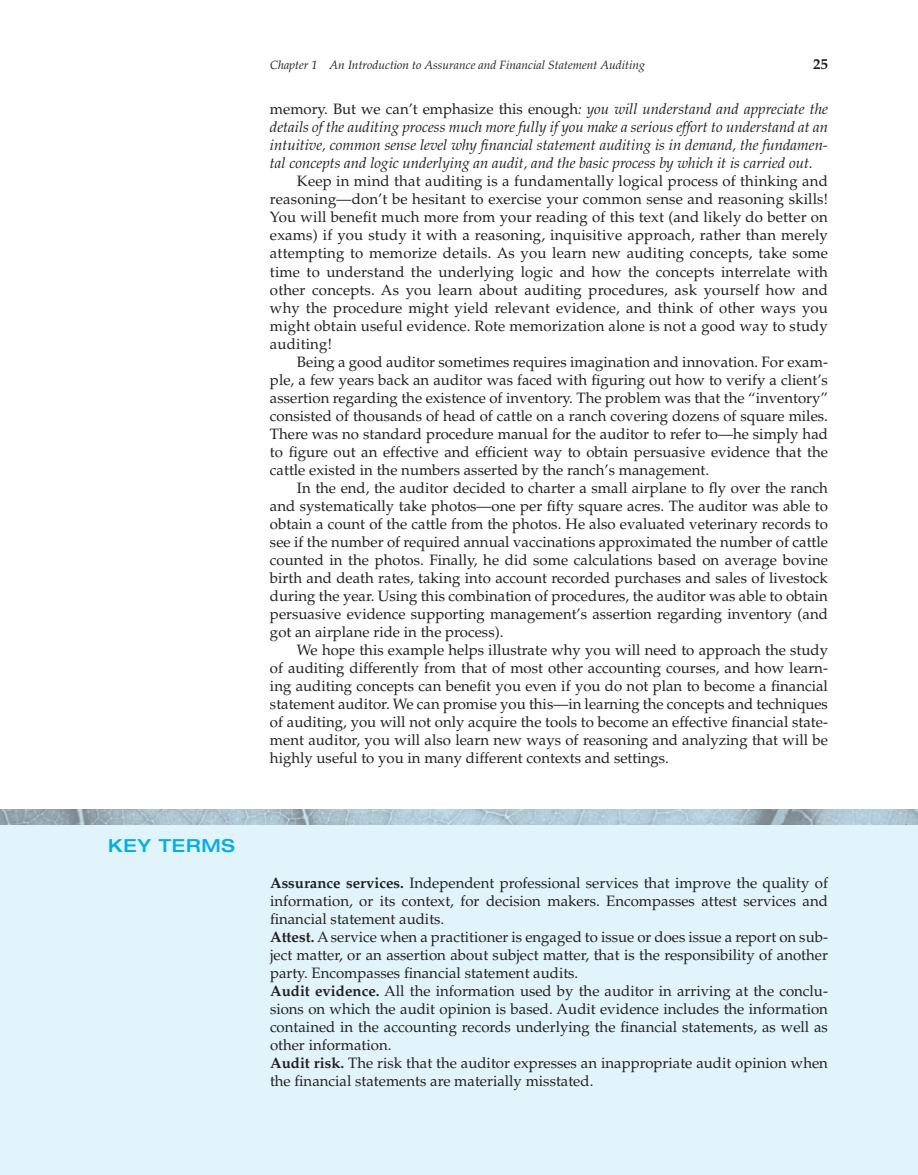
<style>
.page{position:relative;width:918px;height:1175px;background:#fff}
.page>*{position:absolute;margin:0;border:0;box-sizing:border-box;transform-origin:0 0}
.t1{font:500 expanded 18px "Helvetica Neue LT Std";letter-spacing:.04em;color:#00aeef}
.t2{font:15px/18px "Palatino LT Std";color:#231f20;text-align:justify}
.t3{font:italic 15px/18px "Palatino LT Std";color:#231f20;text-align:justify}
.t4{font:700 15px "Palatino LT Std";color:#231f20}
.t5{font:italic 12px "Palatino LT Std";color:#231f20}
.s1{font-style:normal}
.s2{font-weight:700}
</style>
<div class="page">
<div style="left:0;top:809px;width:918px;height:365px;background:#e1f4fc"></div>
<img style="left:0;top:809px;width:918px;height:15px">
<p class="t1" style="left:108px;top:839px;width:128px">KEY TERMS</p>
<p class="t5" style="left:270px;top:61px;width:377px">Chapter 1 An Introduction to Assurance and Financial Statement Auditing</p>
<p class="t4" style="left:813px;top:59px;width:16px">25</p>
<p class="t3" style="left:270px;top:102px;width:560px"><span class="s1">memory. But we can’t emphasize this enough</span>: you will understand and appreciate the details of the auditing process much more fully if you make a serious effort to understand at an intuitive, common sense level why financial statement auditing is in demand, the fundamen&shy;tal concepts and logic underlying an audit, and the basic process by which it is carried out.</p>
<p class="t2" style="left:270px;top:174px;width:560px;text-indent:27px">Keep in mind that auditing is a fundamentally logical process of thinking and reasoning—don’t be hesitant to exercise your common sense and reasoning skills!<br>You will benefit much more from your reading of this text (and likely do better on exa ms) if you study it with a reasoning, inquisitive approach, rather than merely attempting to memorize details. As you learn new auditing concepts, take some time to understand the underlying logic and how the concepts interrelate with other concepts. As you learn about auditing procedures, ask yourself how and why the procedure might yield relevant evidence, and think of other ways you might obtain useful evidence. Rote memorization alone is not a good way to study auditing!</p>
<p class="t2" style="left:270px;top:354px;width:560px;text-indent:27px">Being a good auditor sometimes requires imagination and innovation. For exam&shy;ple, a few years back an auditor was faced with figuring out how to verify a client’s assertion regarding the existence of inventory. The problem was that the “inventory” consisted of thousands of head of cattle on a ranch covering dozens of square miles.<br>There was no standard procedure manual for the auditor to refer to—he simply had to figure out an effective and efficient way to obtain persuasive evidence that the cattle existed in the numbers asserted by the ranch’s management.</p>
<p class="t2" style="left:270px;top:480px;width:560px;text-indent:27px">In the end, the auditor decided to charter a small airplane to fly over the ranch and systematically take photos—one per fifty square acres. The auditor was able to obtain a count of the cattle from the photos. He also evaluated veterinary records to see if the number of required annual vaccinations approximated the number of cattle counted in the photos. Finally, he did some calculations based on average bovine birth and death rates, taking into account recorded purchases and sales of livestock during the year. Using this combination of procedures, the auditor was able to obtain persuasive evidence supporting management’s assertion regarding inventory (and got an airplane ride in the process).</p>
<p class="t2" style="left:270px;top:642px;width:560px;text-indent:27px">We hope this example helps illustrate why you will need to approach the study of auditing differently from that of most other accounting courses, and how learn&shy;ing auditing concepts can benefit you even if you do not plan to become a financial statement auditor. We can promise you this—in learning the concepts and techniques of auditing, you will not only acquire the tools to become an effective financial state&shy;ment auditor, you will also learn new ways of reasoning and analyzing that will be highly useful to you in many different contexts and settings.</p>
<p class="t2" style="left:270px;top:875px;width:560px;text-align:left"><span class="s2">Assurance services.</span> Independent professional services that improve the quality of information, or its context, for decision makers. Encompasses attest services and financial statement audits.<br><span class="s2">Attest.</span> A service when a practitioner is engaged to issue or does issue a report on sub&shy;ject matter, or an assertion about subject matter, that is the responsibility of another party. Encompasses financial statement audits.<br><span class="s2">Audit evidence.</span> All the information used by the auditor in arriving at the conclu&shy;sions on which the audit opinion is based. Audit evidence includes the information contained in the accounting records underlying the financial statements, as well as other information.<br><span class="s2">Audit risk.</span> The risk that the auditor expresses an inappropriate audit opinion when the financial statements are materially misstated.</p>
</div>
